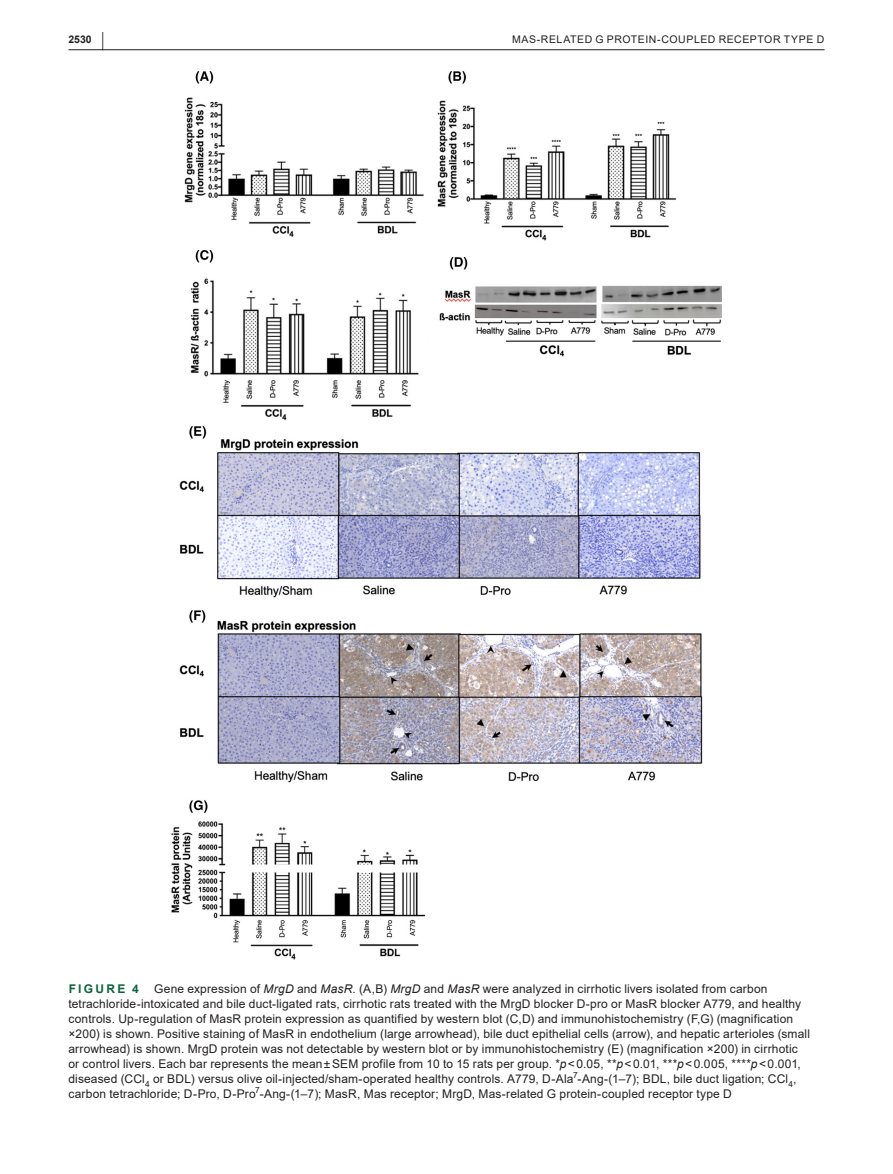
<style>
.page{position:relative;width:893px;height:1174px;background:#fff}
.page>*{position:absolute;margin:0;border:0;box-sizing:border-box;transform-origin:0 0}
.t1{font:12px/15px "Arial";letter-spacing:.01em;color:#231f20}
.t2{font:700 12px "Arial";letter-spacing:.19em;color:#0d6341}
.t3{font:10.5px "Arial";letter-spacing:.05em;color:#231f20}
.t4{font:700 10.5px "Arial";color:#231f20}
.t5{font:8.4px "Arial";color:#231f20}
.s1{font-size:19.5px}
.s2{font-style:italic}
</style>
<div class="page">
<hr style="left:68px;top:49px;width:756px;height:1px;background:#231f20">
<img style="left:171px;top:71px;width:551px;height:889px">
<p class="t4" style="left:68px;top:32px;width:37px">2530 <span class="s1">|</span></p>
<p class="t3" style="left:512px;top:32px;width:314px">MAS-RELATED G PROTEIN-COUPLED RECEPTOR TYPE D</p>
<p class="t1" style="left:68px;top:981px;width:743px;text-indent:86px">Gene expression of <span class="s2">MrgD</span> and <span class="s2">MasR</span>. (A,B) <span class="s2">MrgD</span> and <span class="s2">MasR</span> were analyzed in cirrhotic livers isolated from carbon tetrachloride-intoxicated and bile duct-ligated rats, cirrhotic rats treated with the MrgD blocker D-pro or MasR blocker A779, and healthy controls. Up-regulation of MasR protein expression as quantified by western blot (C,D) and immunohistochemistry (F,G) (magnification ×200) is shown. Positive staining of MasR in endothelium (large arrowhead), bile duct epithelial cells (arrow), and hepatic arterioles (small arrowhead) is shown. MrgD protein was not detectable by western blot or by immunohistochemistry (E) (magnification ×200) in cirrhotic or control livers. Each bar represents the mean±SEM profile from 10 to 15 rats per group. *<span class="s2">p</span>&lt;0.05, **<span class="s2">p</span>&lt;0.01, ***<span class="s2">p</span>&lt;0.005, ****<span class="s2">p</span>&lt;0.001, diseased (CCl<sub>4</sub> or BDL) versus olive oil-injected/sham-operated healthy controls. A779, D-Ala -Ang-(1–7); BDL, bile duct ligation; CCl<sub>4</sub>,</p>
<p class="t2" style="left:69px;top:980px;width:72px">FIGURE 4</p>
<p class="t5" style="left:573px;top:1068px;width:6px">7</p>
<p class="t1" style="left:68px;top:1086px;width:665px">carbon tetrachloride; D-Pro, D-Pro -Ang-(1–7); MasR, Mas receptor; MrgD, Mas-related G protein-coupled receptor type D</p>
<p class="t5" style="left:255px;top:1083px;width:6px">7</p>
</div>
